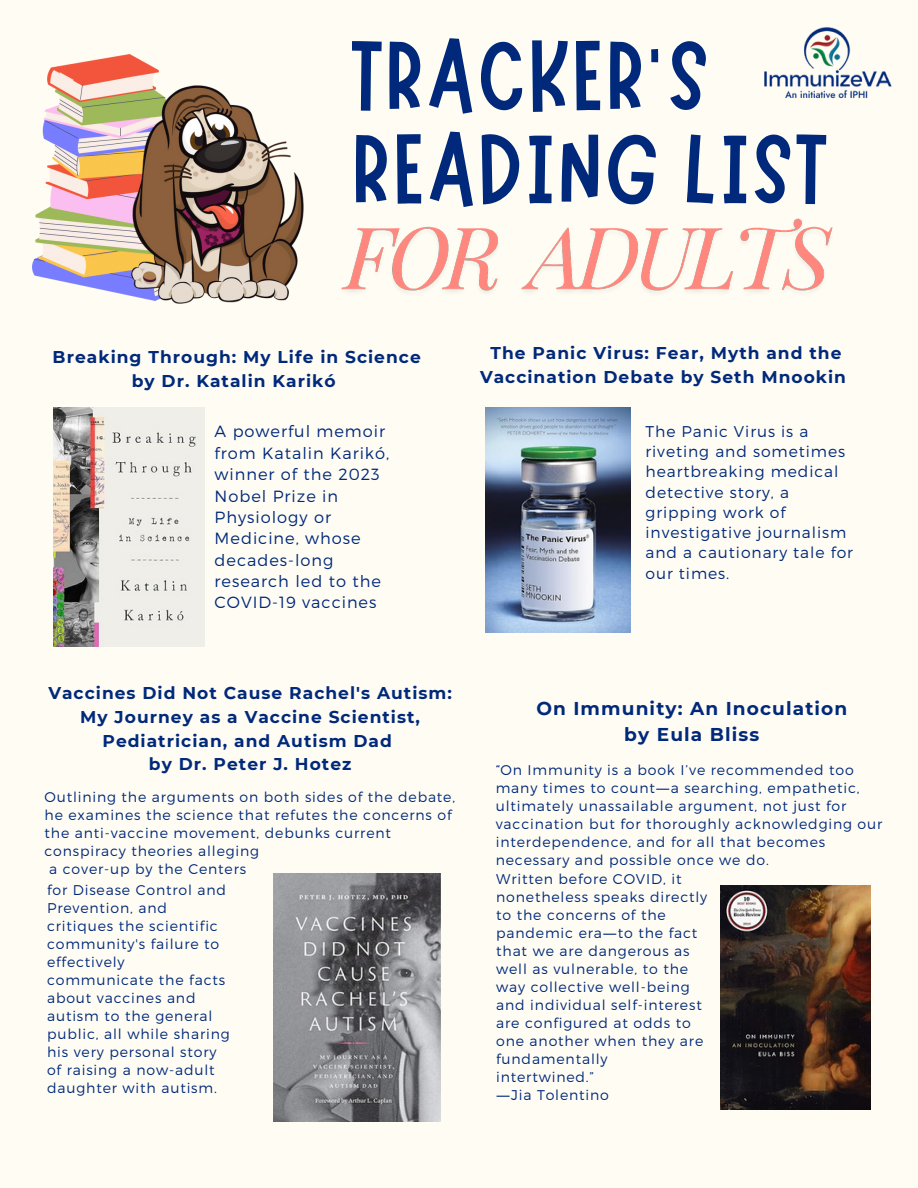
<style>
.page{position:relative;width:918px;height:1188px;background:#fffdf3}
.page>*{position:absolute;margin:0;border:0;box-sizing:border-box;transform-origin:0 0}
.t1{font:99.6px/93.3px "Marykate";letter-spacing:.02em;color:#00297b}
.t2{font:700 18.6px/25.8px "Montserrat";letter-spacing:.06em;color:#00297b;text-align:center}
.t3{font:700 17.1px/23.7px "Montserrat";letter-spacing:.06em;color:#00297b;text-align:center}
.t4{font:300 16.2px/21.3px "Montserrat";letter-spacing:.06em;color:#00297b}
.t5{font:300 15.6px/20.2px "Montserrat";letter-spacing:.06em;color:#00297b}
.t6{font:300 14.1px/18px "Montserrat";letter-spacing:.06em;color:#00297b}
.s1{font-family:"Noto Sans";font-weight:400}
</style>
<div class="page">
<img style="left:32px;top:54px;width:127px;height:241px">
<img style="left:764px;top:27px;width:128px;height:72px">
<img style="left:273px;top:874px;width:168px;height:247px">
<img style="left:485px;top:408px;width:146px;height:225px">
<img style="left:721px;top:885px;width:149px;height:224px">
<img style="left:124px;top:73px;width:180px;height:231px">
<img style="left:341px;top:218px;width:492px;height:75px">
<img style="left:54px;top:408px;width:151px;height:238px">
<p class="t1" style="left:352px;top:19px;width:478px">TRACKER’S<br>READING LIST</p>
<p class="t3" style="left:53px;top:345px;width:370px">Breaking Through: My Life in Science by Dr. Katalin Karikó</p>
<p class="t4" style="left:215px;top:420px;width:176px">A powerful memoir from Katalin Karikó, winner of the 2023<br>Nobel Prize in<br>Physiology or<br>Medicine, whose decades-long research led to the<br>COVID-19 vaccines</p>
<p class="t3" style="left:480px;top:341px;width:368px">The Panic Virus: Fear, Myth and the<br>Vaccination Debate by Seth Mnookin</p>
<p class="t5" style="left:646px;top:420px;width:209px">The Panic Virus is a riveting and sometimes heartbreaking medical detective story, a gripping work of investigative journalism and a cautionary tale for our times.</p>
<h4 class="t3" style="left:48px;top:681px;width:405px">Vaccines Did Not Cause Rachel's Autism:<br>My Journey as a Vaccine Scientist,<br>Pediatrician, and Autism Dad<br>by Dr. Peter J. Hotez</h4>
<h4 class="t6" style="left:45px;top:788px;width:412px">Outlining the arguments on both sides of the debate, he examines the science that refutes the concerns of the anti-vaccine movement, debunks current conspiracy theories alleging</h4>
<h3 class="t6" style="left:49px;top:860px;width:198px">a cover-up by the Centers</h3>
<p class="t6" style="left:47px;top:880px;width:184px">for Disease Control and<br>Prevention, and critiques the scientific community's failure to effectively communicate the facts about vaccines and autism to the general public, all while sharing his very personal story of raising a now-adult daughter with autism.</p>
<p class="t2" style="left:536px;top:695px;width:312px">On Immunity: An Inoculation by Eula Bliss</p>
<p class="t6" style="left:496px;top:760px;width:388px">“On Immunity is a book I’ve recommended too many times to count<span class="s1">―</span>a searching, empathetic, ultimately unassailable argument, not just for vaccination but for thoroughly acknowledging our interdependence, and for all that becomes necessary and possible once we do.</p>
<p class="t6" style="left:496px;top:869px;width:213px">Written before COVID, it nonetheless speaks directly to the concerns of the pandemic era<span class="s1">―</span>to the fact that we are dangerous as well as vulnerable, to the way collective well-being and individual self-interest are configured at odds to one another when they are fundamentally intertwined.”</p>
<p class="t6" style="left:496px;top:1085px;width:114px"><span class="s1">―</span>Jia Tolentino</p>
</div>
